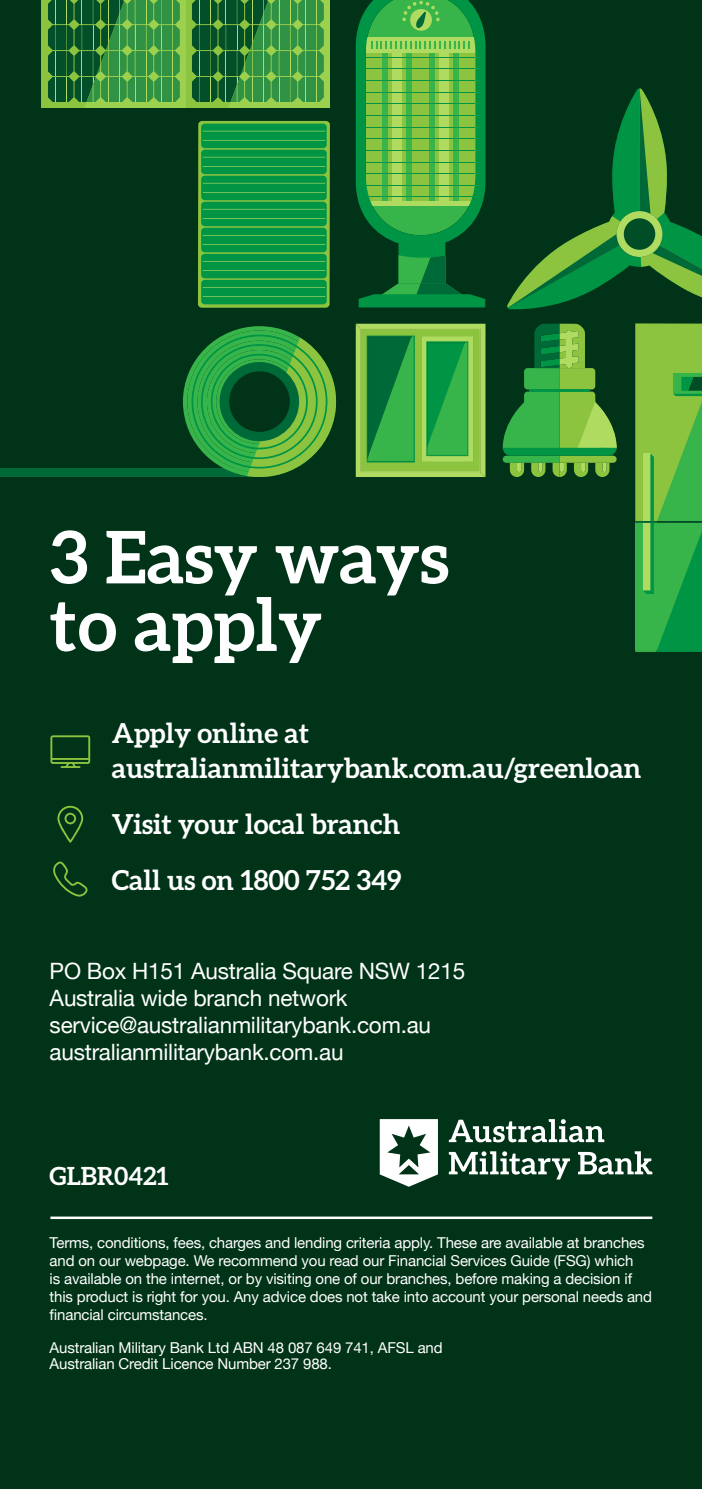
<style>
.page{position:relative;width:702px;height:1489px;background:#fff}
.page>*{position:absolute;margin:0;border:0;box-sizing:border-box;transform-origin:0 0}
.t1{font:700 72.5px/67.5px "Aleo";color:#fff}
.t2{font:700 27.5px/35px "Aleo";color:#fff}
.t3{font:700 25px "Aleo";color:#fff}
.t4{font:22.5px "Helvetica Neue";letter-spacing:-.01em;color:#fff}
.t5{font:15px/18px "Helvetica Neue";letter-spacing:-.01em;color:#fff}
</style>
<div class="page">
<div style="left:0;top:0;width:702px;height:1488px;background:#003317"></div>
<svg style="left:380px;top:1119px;width:58px;height:67px"></svg>
<svg style="left:449px;top:1119px;width:155px;height:23px"></svg>
<svg style="left:449px;top:1151px;width:121px;height:28px"></svg>
<svg style="left:578px;top:1151px;width:74px;height:23px"></svg>
<svg style="left:50px;top:735px;width:40px;height:33px"></svg>
<svg style="left:53px;top:861px;width:35px;height:35px"></svg>
<hr style="left:50px;top:1216px;width:602px;height:2px;background:#fff">
<svg style="left:635px;top:323px;width:67px;height:327px;background:#56b645"></svg>
<hr style="left:635px;top:650px;width:22px;height:2px;background:#38b54a">
<hr style="left:656px;top:650px;width:46px;height:2px;background:#009445">
<svg style="left:356px;top:324px;width:129px;height:153px;background:#56b149"></svg>
<svg style="left:502px;top:324px;width:114px;height:153px"></svg>
<svg style="left:508px;top:88px;width:194px;height:222px"></svg>
<svg style="left:639px;top:88px;width:11px;height:126px"></svg>
<svg style="left:650px;top:245px;width:52px;height:31px;background:#33963d"></svg>
<svg style="left:507px;top:234px;width:112px;height:74px"></svg>
<div style="left:616px;top:211px;width:46px;height:46px;background:#b0db61;border-radius:50%"></div>
<div style="left:623px;top:218px;width:32px;height:32px;background:#004d26;border-radius:50%"></div>
<div style="left:0;top:467px;width:254px;height:9px;background:#006938"></div>
<svg style="left:183px;top:326px;width:153px;height:151px"></svg>
<svg style="left:356px;top:0;width:129px;height:307px;background:#419f41"></svg>
<div style="left:186px;top:0;width:144px;height:108px;background:#8cc440"></div>
<svg style="left:192px;top:0;width:138px;height:108px"></svg>
<div style="left:42px;top:0;width:144px;height:108px;background:#8cc440"></div>
<svg style="left:48px;top:0;width:138px;height:108px"></svg>
<svg style="left:198px;top:121px;width:132px;height:187px;background:#76b93f"></svg>
<div style="left:201px;top:124px;width:126px;height:24px;background:#009445;border-radius:4px"></div>
<div style="left:201px;top:150px;width:126px;height:24px;background:#009445;border-radius:4px"></div>
<div style="left:201px;top:176px;width:126px;height:24px;background:#009445;border-radius:4px"></div>
<div style="left:201px;top:202px;width:126px;height:24px;background:#009445;border-radius:4px"></div>
<div style="left:201px;top:228px;width:126px;height:24px;background:#009445;border-radius:4px"></div>
<div style="left:201px;top:254px;width:126px;height:24px;background:#009445;border-radius:4px"></div>
<div style="left:201px;top:280px;width:126px;height:24px;background:#009445;border-radius:4px"></div>
<svg style="left:203px;top:131px;width:122px;height:1px"></svg>
<svg style="left:203px;top:140px;width:122px;height:1px"></svg>
<svg style="left:203px;top:157px;width:122px;height:1px"></svg>
<svg style="left:203px;top:166px;width:122px;height:1px"></svg>
<svg style="left:203px;top:183px;width:122px;height:1px"></svg>
<svg style="left:203px;top:192px;width:122px;height:1px"></svg>
<svg style="left:203px;top:209px;width:122px;height:1px"></svg>
<svg style="left:203px;top:218px;width:122px;height:1px"></svg>
<svg style="left:203px;top:244px;width:122px;height:1px"></svg>
<svg style="left:203px;top:235px;width:122px;height:1px"></svg>
<svg style="left:203px;top:261px;width:122px;height:1px"></svg>
<svg style="left:203px;top:270px;width:122px;height:1px"></svg>
<svg style="left:203px;top:287px;width:122px;height:1px"></svg>
<svg style="left:203px;top:296px;width:122px;height:1px"></svg>
<svg style="left:57px;top:805px;width:26px;height:37px"></svg>
<p class="t1" style="left:50px;top:522px;width:401px">3 Easy ways to apply</p>
<p class="t2" style="left:112px;top:714px;width:531px">Apply online at australianmilitarybank.com.au/greenloan</p>
<p class="t2" style="left:112px;top:805px;width:290px">Visit your local branch</p>
<p class="t2" style="left:112px;top:862px;width:291px">Call us on 1800 752 349</p>
<p class="t4" style="left:50px;top:957px;width:417px">PO Box H151 Australia Square NSW 1215</p>
<p class="t4" style="left:50px;top:984px;width:299px">Australia wide branch network</p>
<p class="t4" style="left:50px;top:1011px;width:383px">service@australianmilitarybank.com.au</p>
<p class="t4" style="left:50px;top:1038px;width:295px">australianmilitarybank.com.au</p>
<p class="t3" style="left:50px;top:1161px;width:120px">GLBR0421</p>
<p class="t5" style="left:50px;top:1233px;width:604px">Terms, conditions, fees, charges and lending criteria apply. These are available at branches and on our webpage. We recommend you read our Financial Services Guide (FSG) which<br>is available on the internet, or by visiting one of our branches, before making a decision if this product is right for you. Any advice does not take into account your personal needs and financial circumstances.</p>
<p class="t5" style="left:50px;top:1337px;width:394px">Australian Military Bank Ltd ABN 48 087 649 741, AFSL and</p>
<p class="t5" style="left:50px;top:1354px;width:284px">Australian Credit Licence Number 237 988.</p>
</div>
